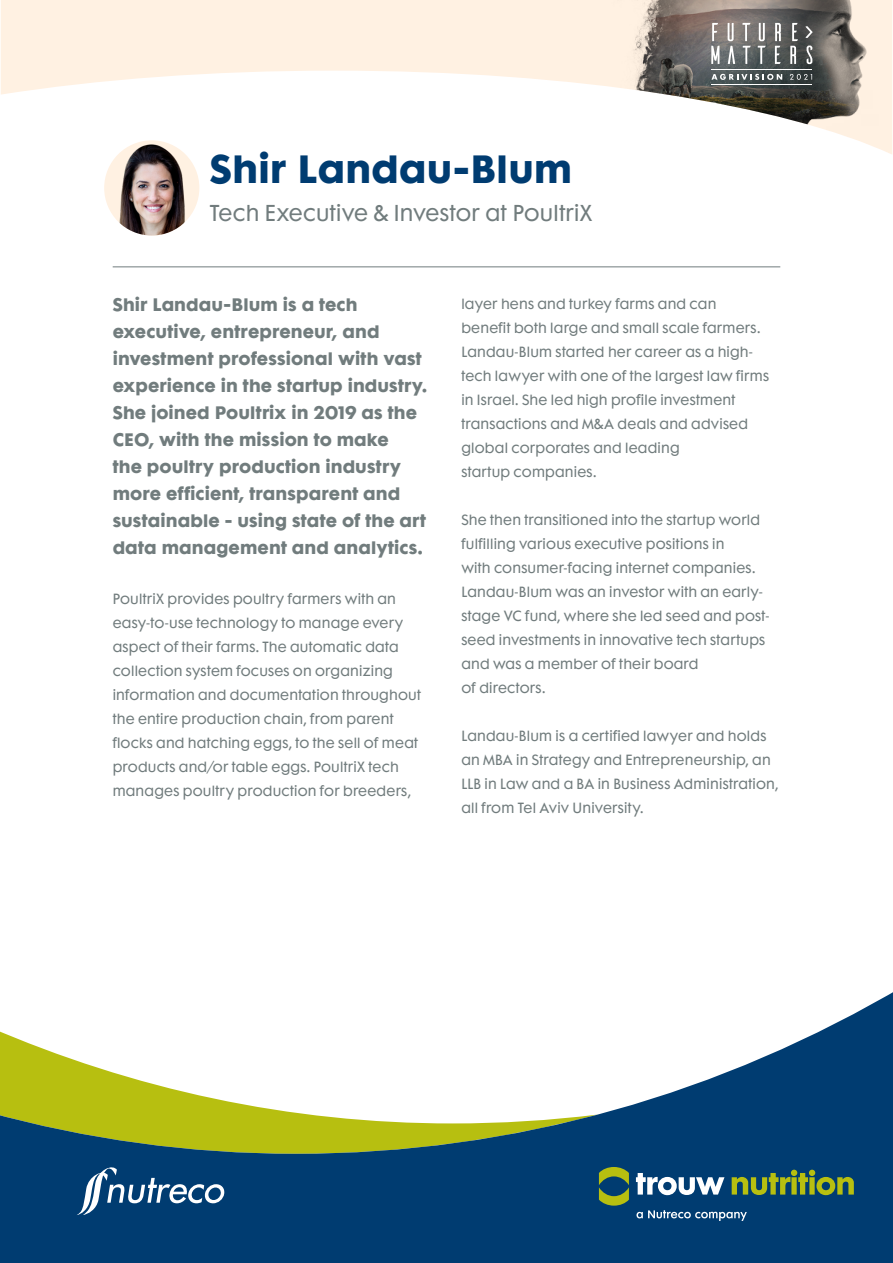
<style>
.page{position:relative;width:893px;height:1263px;background:#fff}
.page>*{position:absolute;margin:0;border:0;box-sizing:border-box;transform-origin:0 0}
.t1{font:700 36px "Futura Maxi Std";letter-spacing:.01em;color:#003c71}
.t2{font:21px "Futura Maxi Std";letter-spacing:.01em;color:#717c7d}
.t3{font:700 16.5px/27px "Futura Maxi Std";letter-spacing:.005em;color:#717c7d}
.t4{font:13.5px/24px "Futura Maxi Std";letter-spacing:.015em;color:#717c7d}
</style>
<div class="page">
<svg style="left:1px;top:0;width:450px;height:152px;fill:#fff1e2"></svg>
<img style="left:451px;top:0;width:441px;height:154px">
<svg style="left:805px;top:26px;width:8px;height:12px"></svg>
<svg style="left:711px;top:23px;width:8px;height:41px"></svg>
<svg style="left:728px;top:23px;width:7px;height:41px"></svg>
<svg style="left:742px;top:23px;width:9px;height:41px"></svg>
<svg style="left:758px;top:23px;width:8px;height:41px"></svg>
<svg style="left:775px;top:23px;width:6px;height:41px"></svg>
<svg style="left:790px;top:23px;width:8px;height:41px"></svg>
<svg style="left:806px;top:46px;width:6px;height:18px"></svg>
<svg style="left:711px;top:74px;width:71px;height:6px"></svg>
<svg style="left:790px;top:74px;width:22px;height:6px"></svg>
<hr style="left:711px;top:69px;width:101px;height:1px;background:#fff">
<hr style="left:711px;top:85px;width:101px;height:1px;background:#fff">
<svg style="left:0;top:992px;width:893px;height:271px;fill:#003c71"></svg>
<svg style="left:636px;top:1210px;width:111px;height:11px"></svg>
<svg style="left:599px;top:1167px;width:30px;height:38px"></svg>
<svg style="left:636px;top:1173px;width:88px;height:22px"></svg>
<svg style="left:732px;top:1170px;width:122px;height:25px;background:#567942"></svg>
<svg style="left:76px;top:1166px;width:149px;height:49px;background:#31618c"></svg>
<img style="left:104px;top:140px;width:95px;height:95px;border-radius:48px">
<hr style="left:113px;top:267px;width:667px;height:1px;background:#717c7d">
<h1 class="t1" style="left:210px;top:143px;width:364px">Shir Landau-Blum</h1>
<h2 class="t2" style="left:210px;top:199px;width:384px">Tech Executive &amp; Investor at PoultriX</h2>
<p class="t3" style="left:113px;top:290px;width:316px">Shir Landau-Blum is a tech executive, entrepreneur, and investment professional with vast experience in the startup industry.<br>She joined Poultrix in 2019 as the<br>CEO, with the mission to make<br>the poultry production industry more efficient, transparent and sustainable - using state of the art data management and analytics.</p>
<p class="t4" style="left:113px;top:586px;width:310px">PoultriX provides poultry farmers with an easy t o- -use technology to manage every aspect of their farms. The automatic data collection system focuses on organizing information and documentation throughout the entire production chain, from parent flocks and hatching eggs to, the sell of meat products and/or table eggs. PoultriX tech manages poultry production for breeders,</p>
<p class="t4" style="left:461px;top:292px;width:300px">layer hens and turkey farms and can benefit both large and small scale farmers.</p>
<p class="t4" style="left:461px;top:364px;width:309px">tech lawyer with one of the largest law firms</p>
<p class="t4" style="left:461px;top:340px;width:293px">Landau-Blum started her career as a high-</p>
<p class="t4" style="left:461px;top:388px;width:288px">in Israel. She led high profile investment transactions and M&amp;A deals and advised global corporates and leading<br>startup companies.</p>
<p class="t4" style="left:461px;top:508px;width:300px">She then transitioned into the startup world fulfilling various executive positions in<br>with consumer-facing internet companies.</p>
<p class="t4" style="left:461px;top:580px;width:303px">Landau-Blum was an investor with an early-</p>
<p class="t4" style="left:461px;top:604px;width:309px">stage VC fund, where she led seed and post-</p>
<p class="t4" style="left:461px;top:628px;width:305px">seed investments in innovative tech startups</p>
<p class="t4" style="left:461px;top:652px;width:239px">and was a member of their board of directors.</p>
<p class="t4" style="left:461px;top:724px;width:319px">Landau-Blum is a certified lawyer and holds an MBA in Strategy and Entrepreneurship, an LLB in Law and a BA in Business Administration, all from Tel Aviv University.</p>
</div>
